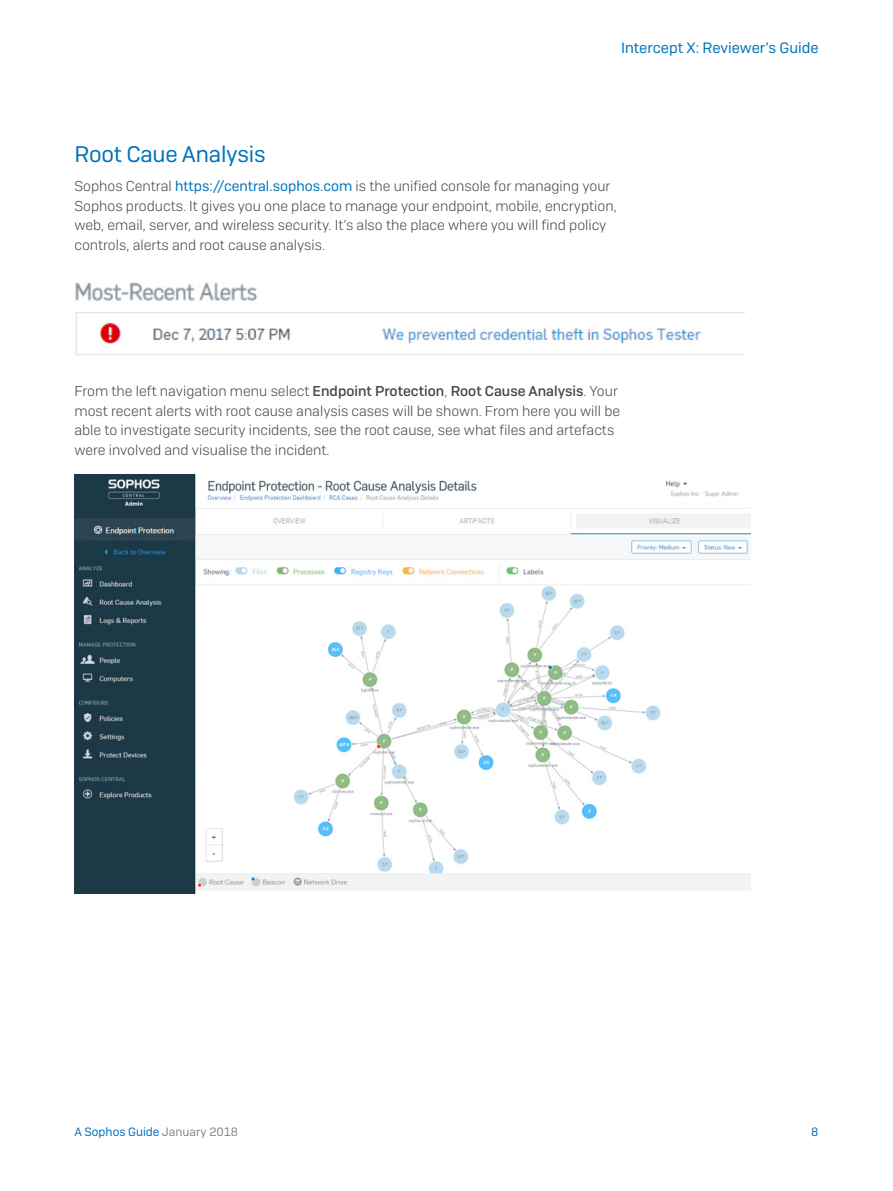
<style>
.page{position:relative;width:893px;height:1191px;background:#fff}
.page>*{position:absolute;margin:0;border:0;box-sizing:border-box;transform-origin:0 0}
.Subheading_1{font:22.5px "Camber";letter-spacing:-.01em;color:#0072bc}
.t1{font:15px "Sophos Sans";color:#0072bc}
.Body_Copy{font:300 14.25px/19.5px "Sophos Sans";color:#43494d}
.t2{font:12px "Sophos Sans";color:#0072bc}
.s1{font-family:"Camber";font-weight:400;color:#0072bc}
.s2{font-weight:500}
.s3{color:#81898e}
</style>
<div class="page">
<img style="left:75px;top:282px;width:670px;height:74px">
<img style="left:74px;top:475px;width:676px;height:418px">
<p class="t1" style="left:621px;top:39px;width:199px">Intercept X: Reviewer’s Guide</p>
<p class="Subheading_1" style="left:74px;top:141px;width:193px">Root Caue Analysis</p>
<p class="Body_Copy" style="left:74px;top:176px;width:544px">Sophos Central <span class="s1">https://central.sophos.com</span> is the unified console for managing your Sophos products. It gives you one place to manage your endpoint, mobile, encryption, web, email, server, and wireless security. It’s also the place where you will find policy controls, alerts and root cause analysis.</p>
<p class="Body_Copy" style="left:74px;top:381px;width:547px">From the left navigation menu select <span class="s2">Endpoint Protection</span>, <span class="s2">Root Cause Analysis</span>. Your most recent alerts with root cause analysis cases will be shown. From here you will be able to investigate security incidents, see the root cause, see what files and artefacts were involved and visualise the incident.</p>
<p class="t2" style="left:74px;top:1124px;width:165px">A Sophos Guide <span class="s3">January 2018</span></p>
<p class="t2" style="left:811px;top:1124px;width:9px">8</p>
</div>
